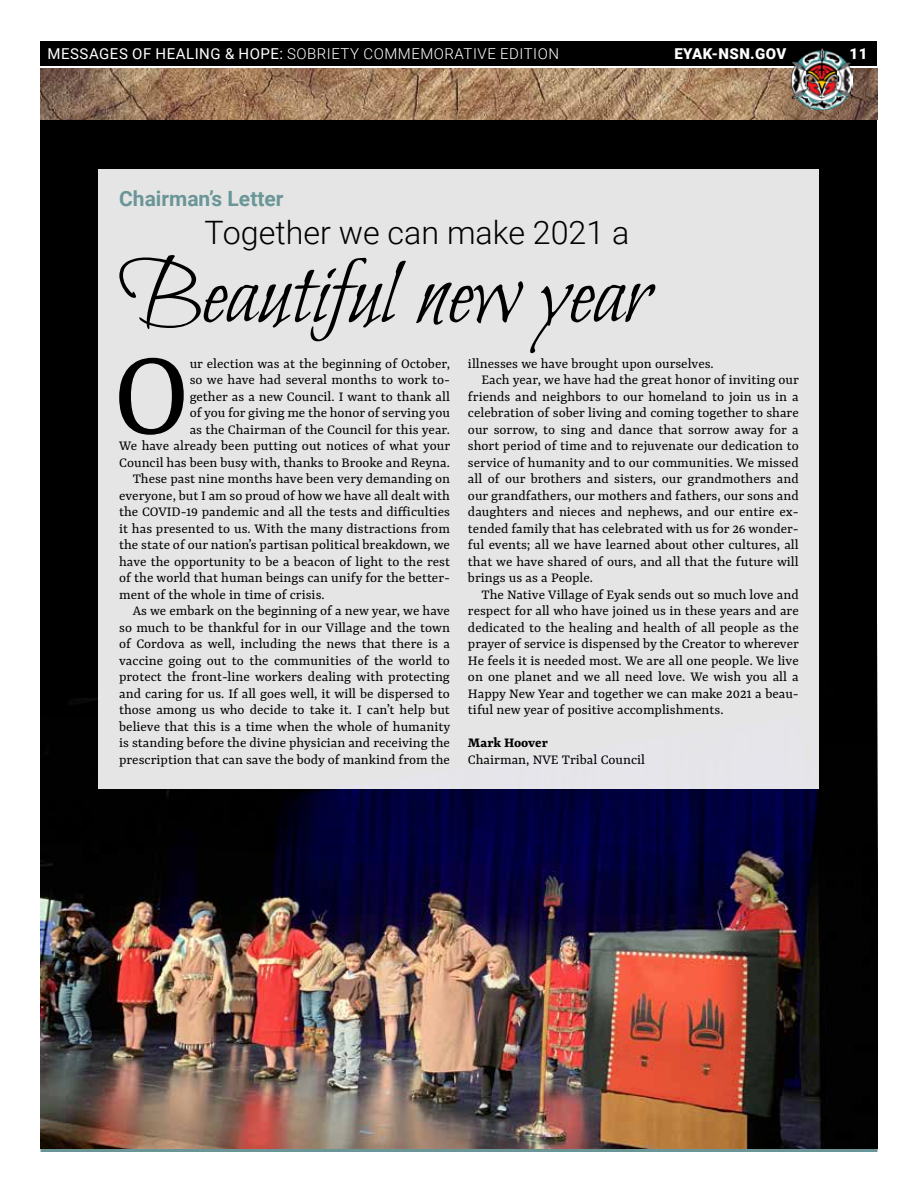
<style>
.page{position:relative;width:918px;height:1188px;background:#fff}
.page>*{position:absolute;margin:0;border:0;box-sizing:border-box;transform-origin:0 0}
.t1{font:131.25px "Yrsa";color:#000}
.t2{font:96px "Bilbo Swash Caps";color:#000}
.t3{font:300 32.25px "Roboto";color:#000}
.t4{font:700 21px "Roboto";color:#6b9697}
.t5{font:15px "Yrsa";color:#000}
.t6{font:300 15px "Roboto";letter-spacing:.035em;color:#fff}
.t7{font:900 15px "Roboto";letter-spacing:.035em;color:#fff}
.t8{font:700 15px "Yrsa";color:#000}
.s1{font-weight:400}
</style>
<div class="page">
<svg style="left:40px;top:1148px;width:838px;height:4px;background:#6c8581"></svg>
<div style="left:40px;top:41px;width:838px;height:25px;background:#000"></div>
<img style="left:40px;top:69px;width:838px;height:51px">
<img style="left:791px;top:48px;width:62px;height:62px">
<div style="left:40px;top:121px;width:838px;height:1027px;background:#000"></div>
<img style="left:40px;top:621px;width:784px;height:527px">
<div style="left:99px;top:170px;width:720px;height:619px;background:#e5e5e5"></div>
<p class="t6" style="left:48px;top:43px;width:513px"><span class="s1">MESSAGES OF HEALING &amp; HOPE:</span> SOBRIETY COMMEMORATIVE EDITION</p>
<p class="t7" style="left:674px;top:43px;width:114px">EYAK-NSN.GOV</p>
<p class="t7" style="left:850px;top:43px;width:19px">11</p>
<h3 class="t4" style="left:119px;top:183px;width:166px">Chairman’s Letter</h3>
<h3 class="t3" style="left:204px;top:210px;width:426px">Together we can make 2021 a</h3>
<h2 class="t2" style="left:119px;top:240px;width:533px">Beautiful new year</h2>
<h1 class="t1" style="left:113px;top:324px;width:78px">O</h1>
<p class="t5" style="left:190px;top:355px;width:262px">ur election was at the beginning of October,</p>
<p class="t5" style="left:468px;top:355px;width:247px">illnesses we have brought upon ourselves.</p>
<p class="t5" style="left:481px;top:372px;width:319px">Each year, we have had the great honor of inviting our</p>
<p class="t5" style="left:468px;top:388px;width:332px">friends and neighbors to our homeland to join us in a</p>
<p class="t5" style="left:468px;top:405px;width:332px">celebration of sober living and coming together to share</p>
<p class="t5" style="left:468px;top:421px;width:332px">our sorrow, to sing and dance that sorrow away for a</p>
<p class="t5" style="left:468px;top:438px;width:332px">short period of time and to rejuvenate our dedication to</p>
<p class="t5" style="left:468px;top:454px;width:332px">service of humanity and to our communities. We missed</p>
<p class="t5" style="left:468px;top:471px;width:332px">all of our brothers and sisters, our grandmothers and</p>
<p class="t5" style="left:468px;top:487px;width:332px">our grandfathers, our mothers and fathers, our sons and</p>
<p class="t5" style="left:468px;top:504px;width:332px">daughters and nieces and nephews, and our entire ex-</p>
<p class="t5" style="left:468px;top:520px;width:332px">tended family that has celebrated with us for 26 wonder-</p>
<p class="t5" style="left:468px;top:537px;width:332px">ful events; all we have learned about other cultures, all</p>
<p class="t5" style="left:468px;top:553px;width:332px">that we have shared of ours, and all that the future will</p>
<p class="t5" style="left:468px;top:570px;width:127px">brings us as a People.</p>
<p class="t5" style="left:481px;top:586px;width:319px">The Native Village of Eyak sends out so much love and</p>
<p class="t5" style="left:468px;top:603px;width:332px">respect for all who have joined us in these years and are</p>
<p class="t5" style="left:468px;top:619px;width:332px">dedicated to the healing and health of all people as the</p>
<p class="t5" style="left:468px;top:636px;width:333px">prayer of service is dispensed by the Creator to wherever</p>
<p class="t5" style="left:468px;top:652px;width:332px">He feels it is needed most. We are all one people. We live</p>
<p class="t5" style="left:468px;top:669px;width:332px">on one planet and we all need love. We wish you all a</p>
<p class="t5" style="left:468px;top:685px;width:332px">Happy New Year and together we can make 2021 a beau-</p>
<p class="t5" style="left:468px;top:702px;width:257px">tiful new year of positive accomplishments.</p>
<p class="t8" style="left:468px;top:734px;width:81px">Mark Hoover</p>
<p class="t5" style="left:468px;top:751px;width:179px">Chairman, NVE Tribal Council</p>
<p class="t5" style="left:190px;top:372px;width:262px">so we have had several months to work to-</p>
<p class="t5" style="left:190px;top:388px;width:262px">gether as a new Council. I want to thank all</p>
<p class="t5" style="left:190px;top:405px;width:262px">of you for giving me the honor of serving you</p>
<p class="t5" style="left:190px;top:421px;width:262px">as the Chairman of the Council for this year.</p>
<p class="t5" style="left:119px;top:438px;width:333px">We have already been putting out notices of what your</p>
<p class="t5" style="left:119px;top:454px;width:332px">Council has been busy with, thanks to Brooke and Reyna.</p>
<p class="t5" style="left:133px;top:471px;width:319px">These past nine months have been very demanding on</p>
<p class="t5" style="left:119px;top:487px;width:332px">everyone, but I am so proud of how we have all dealt with</p>
<p class="t5" style="left:119px;top:504px;width:332px">the COVID-19 pandemic and all the tests and difficulties</p>
<p class="t5" style="left:119px;top:520px;width:332px">it has presented to us. With the many distractions from</p>
<p class="t5" style="left:119px;top:537px;width:332px">the state of our nation’s partisan political breakdown, we</p>
<p class="t5" style="left:119px;top:553px;width:332px">have the opportunity to be a beacon of light to the rest</p>
<p class="t5" style="left:119px;top:570px;width:332px">of the world that human beings can unify for the better-</p>
<p class="t5" style="left:119px;top:586px;width:207px">ment of the whole in time of crisis.</p>
<p class="t5" style="left:133px;top:603px;width:319px">As we embark on the beginning of a new year, we have</p>
<p class="t5" style="left:119px;top:619px;width:332px">so much to be thankful for in our Village and the town</p>
<p class="t5" style="left:119px;top:636px;width:332px">of Cordova as well, including the news that there is a</p>
<p class="t5" style="left:119px;top:652px;width:332px">vaccine going out to the communities of the world to</p>
<p class="t5" style="left:119px;top:669px;width:332px">protect the front-line workers dealing with protecting</p>
<p class="t5" style="left:119px;top:685px;width:332px">and caring for us. If all goes well, it will be dispersed to</p>
<p class="t5" style="left:119px;top:702px;width:332px">those among us who decide to take it. I can’t help but</p>
<p class="t5" style="left:119px;top:718px;width:333px">believe that this is a time when the whole of humanity</p>
<p class="t5" style="left:119px;top:735px;width:332px">is standing before the divine physician and receiving the</p>
<p class="t5" style="left:119px;top:751px;width:332px">prescription that can save the body of mankind from the</p>
</div>
